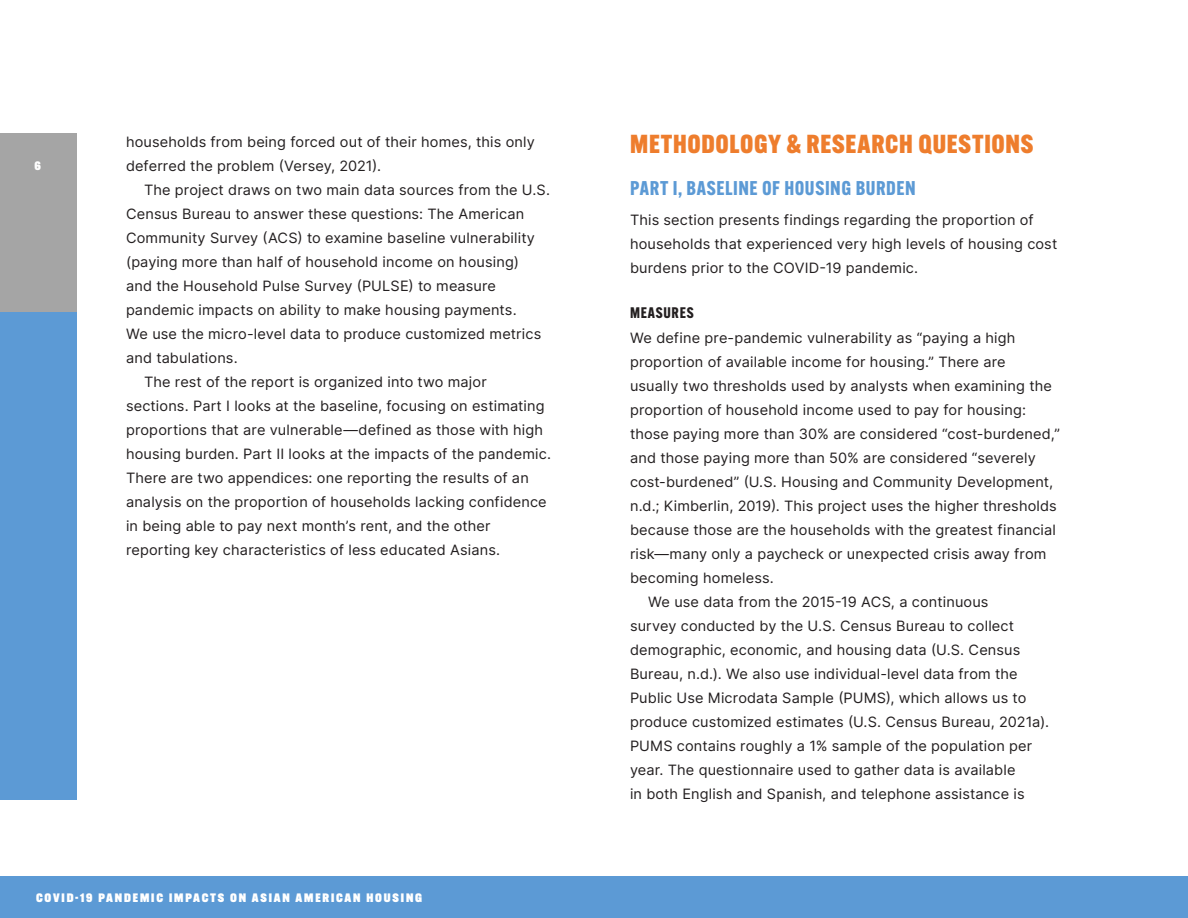
<style>
.page{position:relative;width:1188px;height:918px;background:#fff}
.page>*{position:absolute;margin:0;border:0;box-sizing:border-box;transform-origin:0 0}
._0a_chapter_title{font:800 25.5px "Alternate Gothic ATF";letter-spacing:.03em;color:#ee7d2d}
._01sub1_copy{font:700 19.5px "Alternate Gothic ATF";letter-spacing:.03em;color:#5c9ad5}
._02sub2{font:700 15px "Alternate Gothic ATF";letter-spacing:.05em;color:#231f20}
._00body{font:14.25px/24px "Inter";letter-spacing:.01em;color:#231f20}
._00body_no_ind{font:14.25px/24px "Inter";letter-spacing:.01em;color:#231f20}
.t1{font:900 12px "Alternate Gothic ATF";letter-spacing:.15em;color:#fff}
</style>
<div class="page">
<div style="left:0;top:877px;width:1188px;height:41px;background:#5c9ad5"></div>
<div style="left:0;top:312px;width:76px;height:488px;background:#5c9ad5"></div>
<div style="left:0;top:134px;width:76px;height:178px;background:#a5a5a5"></div>
<p class="t1" style="left:34px;top:158px;width:8px">6</p>
<p class="_00body" style="left:126px;top:130px;width:410px">households from being forced out of their homes, this only deferred the problem (Versey, 2021).</p>
<p class="_00body" style="left:126px;top:178px;width:426px;text-indent:18px">The project draws on two main data sources from the U.S.<br>Census Bureau to answer these questions: The American Community Survey (ACS) to examine baseline vulnerability (paying more than half of household income on housing)<br>and the Household Pulse Survey (PULSE) to measure pandemic impacts on ability to make housing payments.<br>We use the micro-level data to produce customized metrics and tabulations.</p>
<p class="_00body" style="left:126px;top:370px;width:427px;text-indent:18px">The rest of the report is organized into two major sections. Part I looks at the baseline, focusing on estimating proportions that are vulnerable—defined as those with high housing burden. Part II looks at the impacts of the pandemic.<br>There are two appendices: one reporting the results of an analysis on the proportion of households lacking confidence in being able to pay next month’s rent, and the other reporting key characteristics of less educated Asians.</p>
<p class="t1" style="left:36px;top:890px;width:388px">COVID-19 PANDEMIC IMPACTS ON ASIAN AMERICAN HOUSING</p>
<p class="_0a_chapter_title" style="left:630px;top:128px;width:405px">METHODOLOGY &amp; RESEARCH QUESTIONS</p>
<p class="_01sub1_copy" style="left:630px;top:175px;width:287px">PART I, BASELINE OF HOUSING BURDEN</p>
<p class="_00body_no_ind" style="left:630px;top:207px;width:429px">This section presents findings regarding the proportion of households that experienced very high levels of housing cost burdens prior to the COVID-19 pandemic.</p>
<p class="_02sub2" style="left:630px;top:303px;width:65px">MEASURES</p>
<p class="_00body_no_ind" style="left:630px;top:326px;width:432px">We define pre-pandemic vulnerability as “paying a high proportion of available income for housing.” There are<br>usually two thresholds used by analysts when examining the proportion of household income used to pay for housing: those paying more than 30% are considered “cost-burdened,” and those paying more than 50% are considered “severely cost-burdened” (U.S. Housing and Community Development, n.d.; Kimberlin, 2019). This project uses the higher thresholds because those are the households with the greatest financial risk—many only a paycheck or unexpected crisis away from becoming homeless.</p>
<p class="_00body" style="left:630px;top:590px;width:421px;text-indent:18px">We use data from the 2015-19 ACS, a continuous<br>survey conducted by the U.S. Census Bureau to collect demographic, economic, and housing data (U.S. Census Bureau, n.d.). We also use individual-level data from the Public Use Microdata Sample (PUMS), which allows us to produce customized estimates (U.S. Census Bureau, 2021a).<br>PUMS contains roughly a 1% sample of the population per year. The questionnaire used to gather data is available<br>in both English and Spanish, and telephone assistance is</p>
</div>
